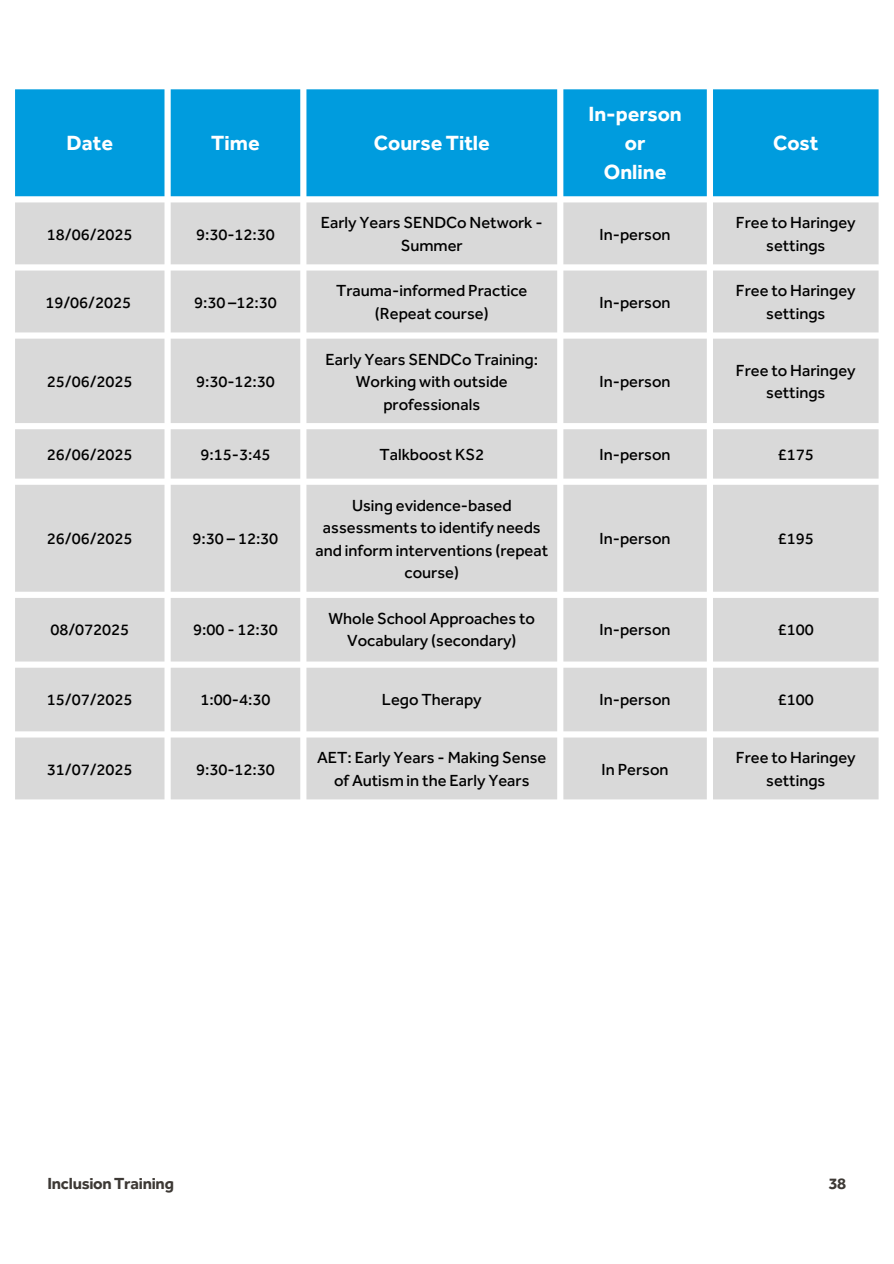
<style>
.page{position:relative;width:894px;height:1264px;background:#fff}
.page>*{position:absolute;margin:0;border:0;box-sizing:border-box;transform-origin:0 0}
.t1{font:700 21.15px/29.2px "Effra Trial";color:#fff;text-align:center}
.t2{font:500 16.5px/22.5px "Effra Trial";color:#000;text-align:center}
.t3{font:700 16.5px "Effra Trial";letter-spacing:-.015em;color:#3d3935}
</style>
<div class="page">
<svg style="left:15px;top:202px;width:863px;height:597px;background:#dcdcdc"></svg>
<div style="left:15px;top:89px;width:863px;height:107px;background:#009cde"></div>
<p class="t1" style="left:67px;top:128px;width:48px">Date</p>
<p class="t1" style="left:211px;top:128px;width:50px">Time</p>
<p class="t1" style="left:374px;top:128px;width:117px">Course Title</p>
<p class="t1" style="left:588px;top:99px;width:95px">In-person or<br>Online</p>
<p class="t1" style="left:773px;top:128px;width:47px">Cost</p>
<p class="t2" style="left:321px;top:211px;width:223px">Early Years SENDCo Network -</p>
<p class="t2" style="left:735px;top:211px;width:121px">Free to Haringey</p>
<p class="t2" style="left:47px;top:223px;width:87px">18/06/2025</p>
<p class="t2" style="left:196px;top:223px;width:80px">9:30-12:30</p>
<p class="t2" style="left:599px;top:223px;width:72px">In-person</p>
<p class="t2" style="left:401px;top:234px;width:63px">Summer</p>
<p class="t2" style="left:766px;top:234px;width:61px">settings</p>
<p class="t2" style="left:336px;top:280px;width:193px">Trauma-informed Practice</p>
<p class="t2" style="left:735px;top:280px;width:121px">Free to Haringey</p>
<p class="t2" style="left:45px;top:291px;width:87px">19/06/2025</p>
<p class="t2" style="left:194px;top:291px;width:84px">9:30 –12:30</p>
<p class="t2" style="left:599px;top:291px;width:72px">In-person</p>
<p class="t2" style="left:375px;top:302px;width:115px">(Repeat course)</p>
<p class="t2" style="left:766px;top:302px;width:61px">settings</p>
<p class="t2" style="left:325px;top:348px;width:214px">Early Years SENDCo Training:</p>
<p class="t2" style="left:735px;top:359px;width:121px">Free to Haringey</p>
<p class="t2" style="left:47px;top:370px;width:87px">25/06/2025</p>
<p class="t2" style="left:196px;top:370px;width:80px">9:30-12:30</p>
<p class="t2" style="left:356px;top:370px;width:153px">Working with outside</p>
<p class="t2" style="left:599px;top:370px;width:72px">In-person</p>
<p class="t2" style="left:766px;top:381px;width:61px">settings</p>
<p class="t2" style="left:383px;top:393px;width:98px">professionals</p>
<p class="t2" style="left:47px;top:443px;width:87px">26/06/2025</p>
<p class="t2" style="left:200px;top:443px;width:71px">9:15-3:45</p>
<p class="t2" style="left:379px;top:443px;width:106px">Talkboost KS2</p>
<p class="t2" style="left:599px;top:443px;width:72px">In-person</p>
<p class="t2" style="left:777px;top:443px;width:37px">£175</p>
<p class="t2" style="left:323px;top:494px;width:219px">Using evidence-based assessments to identify needs</p>
<p class="t2" style="left:47px;top:527px;width:87px">26/06/2025</p>
<p class="t2" style="left:192px;top:527px;width:87px">9:30 – 12:30</p>
<p class="t2" style="left:599px;top:527px;width:72px">In-person</p>
<p class="t2" style="left:777px;top:527px;width:37px">£195</p>
<p class="t2" style="left:315px;top:539px;width:234px">and inform interventions (repeat course)</p>
<p class="t2" style="left:328px;top:607px;width:208px">Whole School Approaches to</p>
<p class="t2" style="left:50px;top:618px;width:80px">08/072025</p>
<p class="t2" style="left:193px;top:618px;width:86px">9:00 - 12:30</p>
<p class="t2" style="left:599px;top:618px;width:72px">In-person</p>
<p class="t2" style="left:777px;top:618px;width:37px">£100</p>
<p class="t2" style="left:347px;top:629px;width:171px">Vocabulary (secondary)</p>
<p class="t2" style="left:47px;top:688px;width:87px">15/07/2025</p>
<p class="t2" style="left:200px;top:688px;width:71px">1:00-4:30</p>
<p class="t2" style="left:382px;top:688px;width:101px">Lego Therapy</p>
<p class="t2" style="left:599px;top:688px;width:72px">In-person</p>
<p class="t2" style="left:777px;top:688px;width:37px">£100</p>
<p class="t2" style="left:317px;top:746px;width:231px">AET: Early Years - Making Sense</p>
<p class="t2" style="left:735px;top:746px;width:121px">Free to Haringey</p>
<p class="t2" style="left:47px;top:758px;width:87px">31/07/2025</p>
<p class="t2" style="left:196px;top:758px;width:80px">9:30-12:30</p>
<p class="t2" style="left:601px;top:758px;width:68px">In Person</p>
<p class="t2" style="left:334px;top:769px;width:197px">of Autism in the Early Years</p>
<p class="t2" style="left:766px;top:769px;width:61px">settings</p>
<p class="t3" style="left:47px;top:1173px;width:128px">Inclusion Training</p>
<p class="t3" style="left:828px;top:1173px;width:19px">38</p>
</div>
